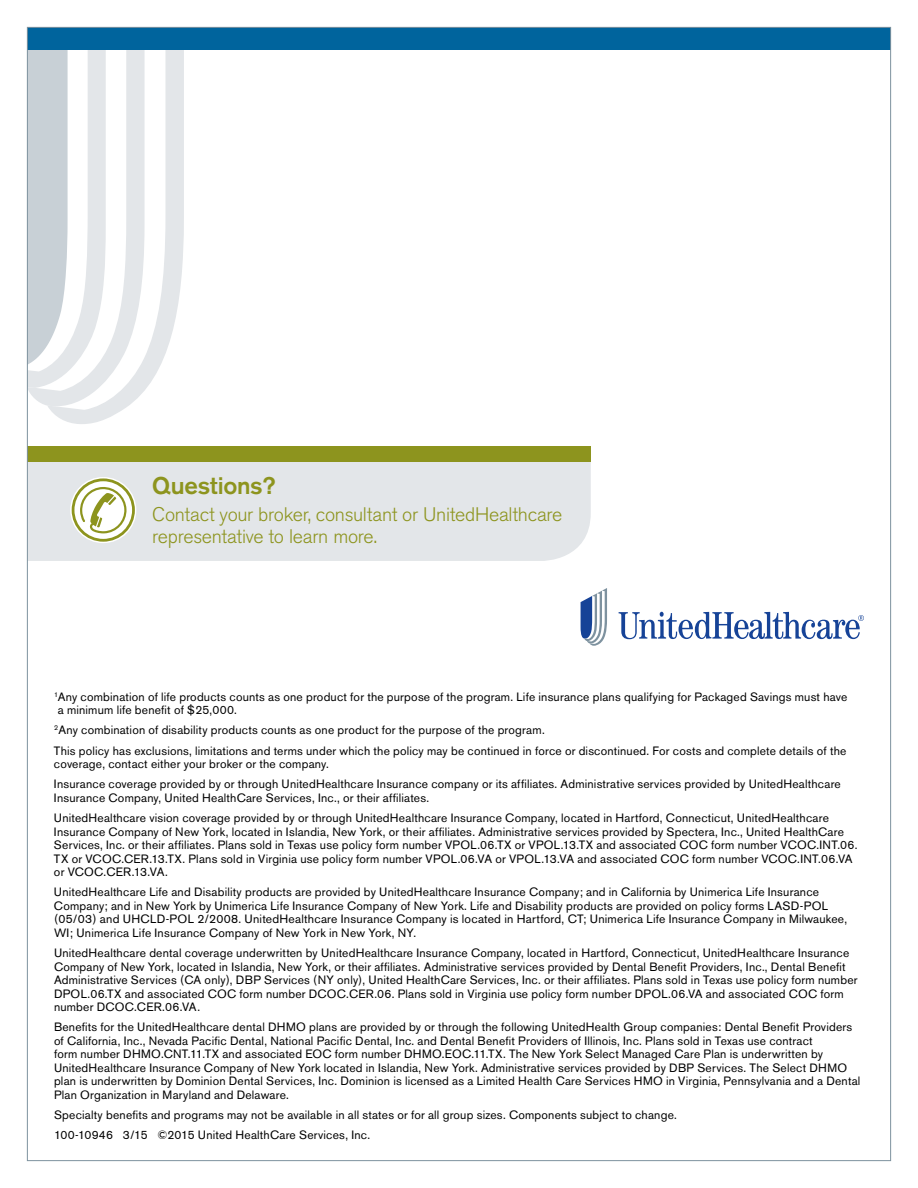
<style>
.page{position:relative;width:918px;height:1188px;background:#fff}
.page>*{position:absolute;margin:0;border:0;box-sizing:border-box;transform-origin:0 0}
.t1{font:500 24px "Akzidenz Grotesk BE";letter-spacing:-.01em;color:#8d941e}
.t2{font:300 19.5px/21.8px "Akzidenz Grotesk BE";letter-spacing:-.015em;color:#8d941e}
.t3{font:12px/13.5px "Akzidenz Grotesk BE";letter-spacing:.015em;color:#000}
</style>
<div class="page">
<div style="left:29px;top:462px;width:562px;height:99px;background:#e3e6e9"></div>
<svg style="left:619px;top:612px;width:245px;height:27px"></svg>
<svg style="left:581px;top:588px;width:26px;height:58px"></svg>
<svg style="left:29px;top:50px;width:18px;height:356px;background:#cdd4d9"></svg>
<svg style="left:47px;top:50px;width:137px;height:374px"></svg>
<div style="left:27px;top:447px;width:564px;height:15px;background:#8d941e"></div>
<svg style="left:70px;top:477px;width:66px;height:66px"></svg>
<div style="left:27px;top:27px;width:864px;height:23px;background:#00649d"></div>
<h1 class="t1" style="left:152px;top:471px;width:125px">Questions?</h1>
<h2 class="t2" style="left:152px;top:504px;width:412px">Contact your broker, consultant or UnitedHealthcare representative to learn more.</h2>
<p class="t3" style="left:58px;top:690px;width:791px;text-indent:-4px"><sup>1</sup>Any combination of life products counts as one product for the purpose of the program. Life insurance plans qualifying for Packaged Savings must have a minimum life benefit of $25,000.</p>
<p class="t3" style="left:54px;top:720px;width:794px;line-height:20.2px"><sup>2</sup>Any combination of disability products counts as one product for the purpose of the program.<br>This policy has exclusions, limitations and terms under which the policy may be continued in force or discontinued. For costs and complete details of the</p>
<p class="t3" style="left:54px;top:754px;width:788px;line-height:20.2px">coverage, contact either your broker or the company.<br>Insurance coverage provided by or through UnitedHealthcare Insurance company or its affiliates. Administrative services provided by UnitedHealthcare</p>
<p class="t3" style="left:54px;top:787px;width:777px;line-height:20.2px">Insurance Company, United HealthCare Services, Inc., or their affiliates.<br>UnitedHealthcare vision coverage provided by or through UnitedHealthcare Insurance Company, located in Hartford, Connecticut, UnitedHealthcare</p>
<p class="t3" style="left:54px;top:825px;width:805px">Insurance Company of New York, located in Islandia, New York, or their affiliates. Administrative services provided by Spectera, Inc., United HealthCare Services, Inc. or their affiliates. Plans sold in Texas use policy form number VPOL.06.TX or VPOL.13.TX and associated COC form number VCOC.INT.06.<br>TX or VCOC.CER.13.TX. Plans sold in Virginia use policy form number VPOL.06.VA or VPOL.13.VA and associated COC form number VCOC.INT.06.VA or VCOC.CER.13.VA.</p>
<p class="t3" style="left:54px;top:885px;width:795px">UnitedHealthcare Life and Disability products are provided by UnitedHealthcare Insurance Company; and in California by Unimerica Life Insurance Company; and in New York by Unimerica Life Insurance Company of New York. Life and Disability products are provided on policy forms LASD‑POL (05/03) and UHCLD-POL 2/2008. UnitedHealthcare Insurance Company is located in Hartford, CT; Unimerica Life Insurance Company in Milwaukee, WI; Unimerica Life Insurance Company of New York in New York, NY.</p>
<p class="t3" style="left:54px;top:946px;width:805px">UnitedHealthcare dental coverage underwritten by UnitedHealthcare Insurance Company, located in Hartford, Connecticut, UnitedHealthcare Insurance Company of New York, located in Islandia, New York, or their affiliates. Administrative services provided by Dental Benefit Providers, Inc., Dental Benefit Administrative Services (CA only), DBP Services (NY only), United HealthCare Services, Inc. or their affiliates. Plans sold in Texas use policy form number DPOL.06.TX and associated COC form number DCOC.CER.06. Plans sold in Virginia use policy form number DPOL.06.VA and associated COC form number DCOC.CER.06.VA.</p>
<p class="t3" style="left:54px;top:1020px;width:808px">Benefits for the UnitedHealthcare dental DHMO plans are provided by or through the following UnitedHealth Group companies: Dental Benefit Providers of California, Inc., Nevada Pacific Dental, National Pacific Dental, Inc. and Dental Benefit Providers of Illinois, Inc. Plans sold in Texas use contract<br>form number DHMO.CNT.11.TX and associated EOC form number DHMO.EOC.11.TX. The New York Select Managed Care Plan is underwritten by UnitedHealthcare Insurance Company of New York located in Islandia, New York. Administrative services provided by DBP Services. The Select DHMO plan is underwritten by Dominion Dental Services, Inc. Dominion is licensed as a Limited Health Care Services HMO in Virginia, Pennsylvania and a Dental Plan Organization in Maryland and Delaware.</p>
<p class="t3" style="left:54px;top:1105px;width:624px;line-height:20.2px">Specialty benefits and programs may not be available in all states or for all group sizes. Components subject to change.<br>100-10946 3/15 ©2015 United HealthCare Services, Inc.</p>
</div>
